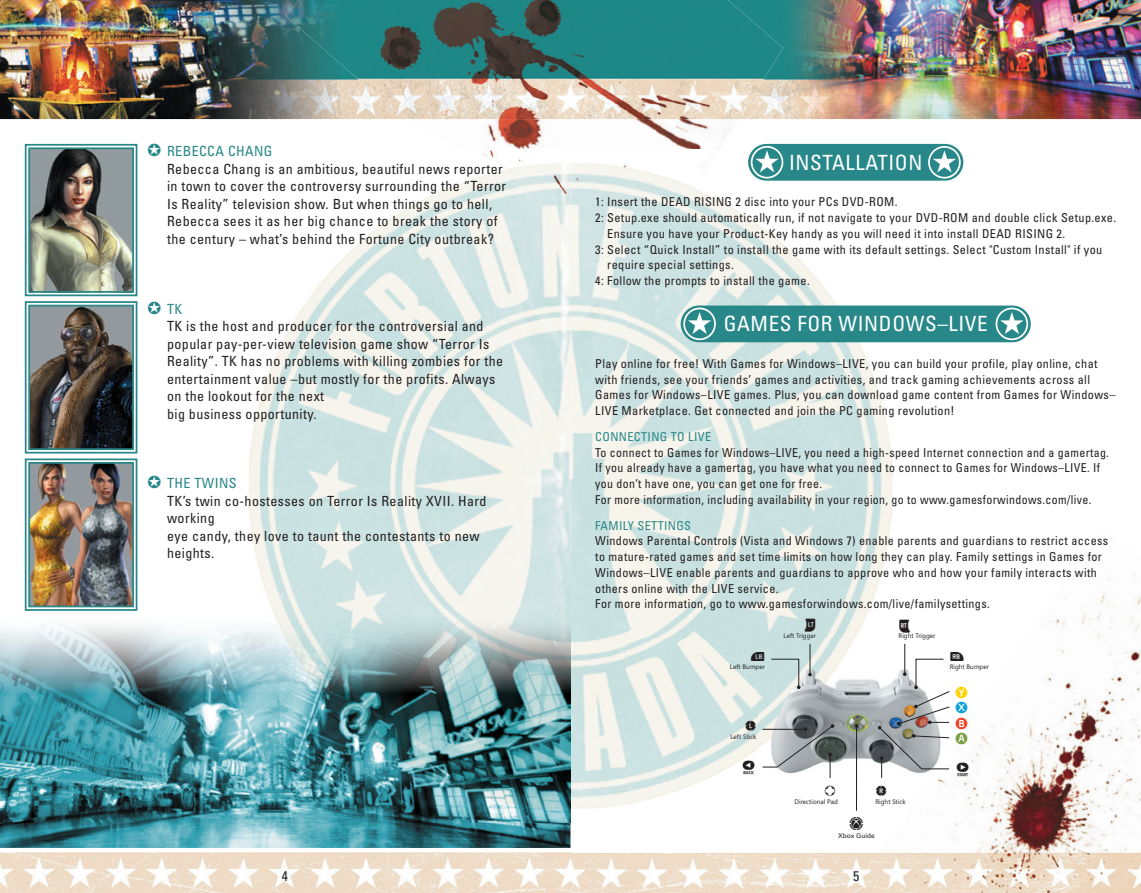
<style>
.page{position:relative;width:1141px;height:893px;background:#fff}
.page>*{position:absolute;margin:0;border:0;box-sizing:border-box;transform-origin:0 0}
.t1{font:condensed 21px "Univers";letter-spacing:.03em;color:#fff}
.t2{font:15.22px "Convection Symbol";color:#231f20}
.t3{font:condensed 14px/17.5px "Univers";letter-spacing:.03em;color:#231f20}
.t4{font:condensed 12.25px/15.8px "Univers";letter-spacing:.03em;color:#231f20}
.t5{font:condensed 12.25px "Univers";letter-spacing:.03em;color:#288788}
.t6{font:6.48px "Segoe";color:#231f20}
.t7{font:6.48px "Univers LT Std";color:#231f20}
.s1{color:#288788}
</style>
<div class="page">
<img style="left:249px;top:207px;width:321px;height:406px">
<img style="left:0;top:853px;width:868px;height:40px">
<img style="left:627px;top:151px;width:280px;height:488px">
<img style="left:570px;top:267px;width:57px;height:556px">
<img style="left:626px;top:639px;width:168px;height:184px">
<img style="left:794px;top:639px;width:60px;height:19px">
<img style="left:0;top:0;width:1141px;height:119px">
<img style="left:878px;top:530px;width:263px;height:323px">
<svg style="left:899px;top:811px;width:8px;height:12px"></svg>
<img style="left:868px;top:853px;width:273px;height:40px">
<img style="left:0;top:613px;width:570px;height:235px">
<img style="left:410px;top:119px;width:329px;height:100px">
<img style="left:458px;top:149px;width:112px;height:70px">
<img style="left:570px;top:149px;width:150px;height:118px">
<img style="left:285px;top:0;width:498px;height:119px">
<div style="left:748px;top:144px;width:215px;height:37px;background:#288788;border-radius:18px"></div>
<svg style="left:755px;top:150px;width:24px;height:22px"></svg>
<div style="left:751px;top:146px;width:32px;height:33px;border:2px solid #fff;border-radius:50%"></div>
<svg style="left:933px;top:150px;width:23px;height:22px"></svg>
<div style="left:928px;top:146px;width:33px;height:33px;border:2px solid #fff;border-radius:50%"></div>
<div style="left:681px;top:306px;width:350px;height:36px;background:#288788;border-radius:18px"></div>
<svg style="left:688px;top:312px;width:23px;height:22px"></svg>
<div style="left:683px;top:308px;width:33px;height:32px;border:2px solid #fff;border-radius:50%"></div>
<svg style="left:1000px;top:312px;width:24px;height:22px"></svg>
<div style="left:996px;top:308px;width:32px;height:32px;border:2px solid #fff;border-radius:50%"></div>
<img style="left:24px;top:143px;width:114px;height:468px">
<div style="left:28px;top:462px;width:106px;height:145px;border:2px solid #288788"></div>
<img style="left:758px;top:658px;width:168px;height:125px">
<img style="left:926px;top:778px;width:25px;height:5px">
<hr style="left:904px;top:644px;width:1px;height:30px;background:#231f20">
<hr style="left:810px;top:644px;width:1px;height:31px;background:#231f20">
<hr style="left:856px;top:726px;width:1px;height:85px;background:#231f20">
<svg style="left:770px;top:658px;width:31px;height:31px"></svg>
<svg style="left:762px;top:724px;width:72px;height:54px"></svg>
<svg style="left:805px;top:619px;width:10px;height:13px"></svg>
<svg style="left:751px;top:652px;width:13px;height:9px"></svg>
<svg style="left:745px;top:721px;width:11px;height:10px"></svg>
<svg style="left:878px;top:786px;width:8px;height:10px"></svg>
<svg style="left:743px;top:760px;width:12px;height:14px"></svg>
<svg style="left:900px;top:619px;width:10px;height:13px"></svg>
<svg style="left:878px;top:652px;width:91px;height:126px"></svg>
<p class="t3" style="left:167px;top:142px;width:341px;text-indent:-20px"><span class="s1">✪ REBECCA CHANG<br></span>Rebecca Chang is an ambitious, beautiful news reporter in town to cover the controversy surrounding the “Terror Is Reality” television show. But when things go to hell, Rebecca sees it as her big chance to break the story of the century – what’s behind the Fortune City outbreak?</p>
<p class="t3" style="left:167px;top:300px;width:338px;text-indent:-20px"><span class="s1">✪ TK<br></span>TK is the host and producer for the controversial and popular pay-per-view television game show “Terror Is Reality”. TK has no problems with killing zombies for the entertainment value –but mostly for the profits. Always on the lookout for the next<br>big business opportunity.</p>
<p class="t3" style="left:167px;top:474px;width:321px;text-indent:-20px"><span class="s1">✪ THE TWINS<br></span>TK’s twin co-hostesses on Terror Is Reality XVII. Hard working<br>eye candy, they love to taunt the contestants to new heights.</p>
<h1 class="t1" style="left:789px;top:149px;width:135px">INSTALLATION</h1>
<p class="t4" style="left:595px;top:194px;width:304px">1: Insert the DEAD RISING 2 disc into your PCs DVD-ROM.</p>
<p class="t4" style="left:595px;top:210px;width:522px">2: Setup.exe should automatically run, if not navigate to your DVD-ROM and double click Setup.exe.</p>
<p class="t4" style="left:607px;top:225px;width:459px">Ensure you have your Product-Key handy as you will need it into install DEAD RISING 2.</p>
<p class="t4" style="left:595px;top:241px;width:508px">3: Select “Quick Install” to install the game with its default settings. Select "Custom Install" if you</p>
<p class="t4" style="left:607px;top:257px;width:128px">require special settings.</p>
<p class="t4" style="left:595px;top:273px;width:216px">4: Follow the prompts to install the game.</p>
<h1 class="t1" style="left:724px;top:311px;width:266px">GAMES FOR WINDOWS–LIVE</h1>
<p class="t4" style="left:595px;top:356px;width:522px">Play online for free! With Games for Windows–LIVE, you can build your profile, play online, chat with friends, see your friends’ games and activities, and track gaming achievements across all Games for Windows–LIVE games. Plus, you can download game content from Games for Windows– LIVE Marketplace. Get connected and join the PC gaming revolution!</p>
<p class="t5" style="left:595px;top:429px;width:117px">CONNECTING TO LIVE</p>
<p class="t4" style="left:595px;top:444px;width:515px">To connect to Games for Windows–LIVE, you need a high-speed Internet connection and a gamertag.<br>If you already have a gamertag, you have what you need to connect to Games for Windows–LIVE. If you don’t have one, you can get one for free.<br>For more information, including availability in your region, go to www.gamesforwindows.com/live.</p>
<p class="t5" style="left:595px;top:517px;width:97px">FAMILY SETTINGS</p>
<p class="t4" style="left:595px;top:533px;width:514px">Windows Parental Controls (Vista and Windows 7) enable parents and guardians to restrict access to mature-rated games and set time limits on how long they can play. Family settings in Games for Windows–LIVE enable parents and guardians to approve who and how your family interacts with others online with the LIVE service.<br>For more information, go to www.gamesforwindows.com/live/familysettings.</p>
<p class="t6" style="left:784px;top:631px;width:34px">Left Trigger</p>
<p class="t6" style="left:730px;top:662px;width:37px">Left Bumper</p>
<p class="t6" style="left:899px;top:631px;width:38px">Right Trigger</p>
<p class="t6" style="left:950px;top:662px;width:41px">Right Bumper</p>
<p class="t6" style="left:730px;top:732px;width:27px">Left Stick</p>
<p class="t2" style="left:823px;top:783px;width:17px">●</p>
<p class="t6" style="left:795px;top:797px;width:45px">Directional Pad</p>
<p class="t6" style="left:875px;top:797px;width:32px">Right Stick</p>
<p class="t7" style="left:838px;top:832px;width:38px">Xbox Guide</p>
<p class="t3" style="left:282px;top:867px;width:8px">4</p>
<p class="t3" style="left:853px;top:867px;width:8px">5</p>
</div>
